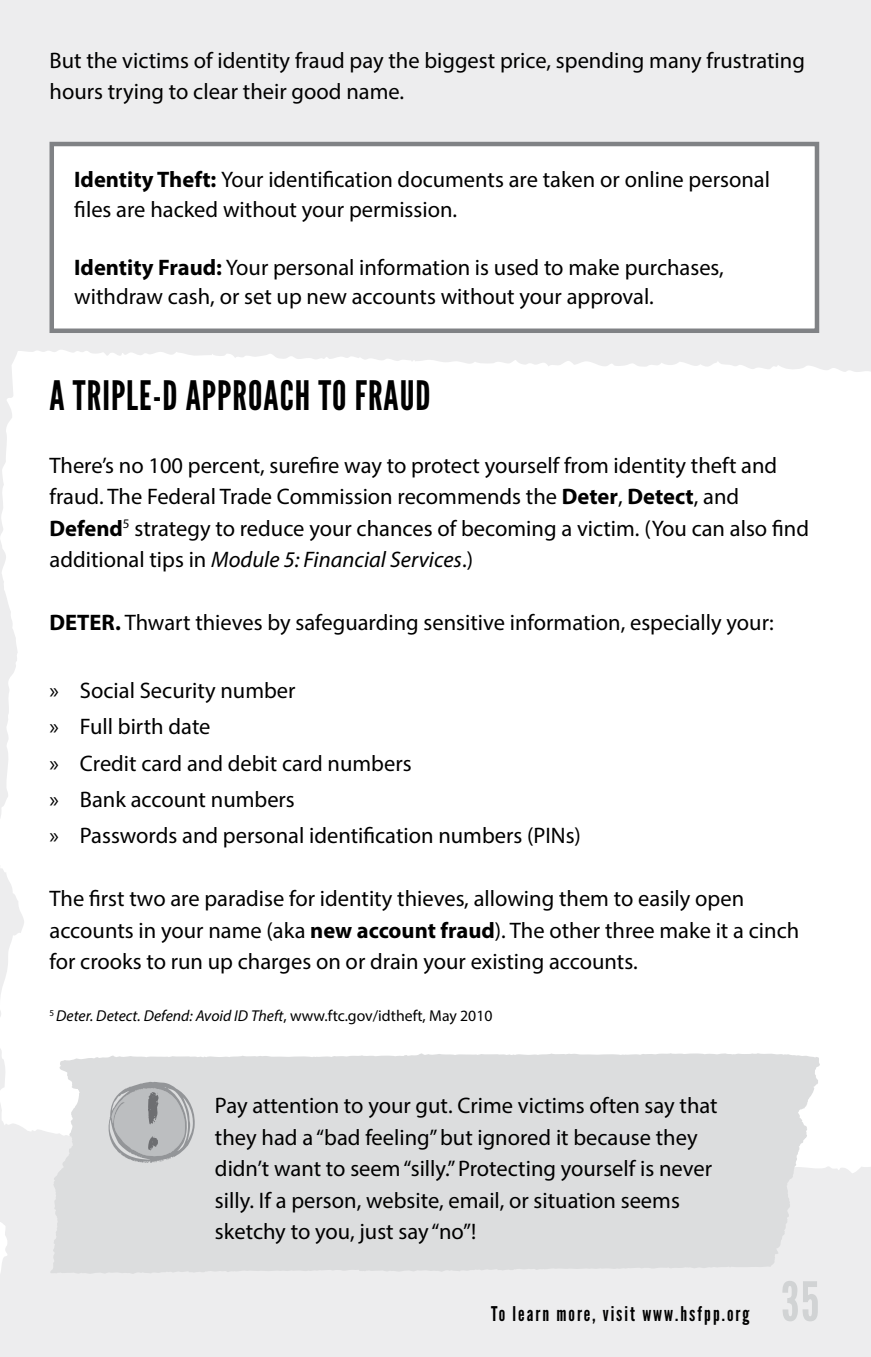
<style>
.page{position:relative;width:871px;height:1357px;background:#ededee}
.page>*{position:absolute;margin:0;border:0;box-sizing:border-box;transform-origin:0 0}
.t1{font:54px "League Gothic";color:#d1d3d4}
.t2{font:40.5px "League Gothic";letter-spacing:.025em;color:#000}
.t3{font:22.5px/31.5px "Myriad Pro";color:#000}
.t4{font:20.25px "League Gothic";letter-spacing:.095em;color:#000}
.t5{font:italic 15.75px "Myriad Pro";color:#000}
.s1{font-weight:700}
.s2{font-style:italic}
.s3{font-style:normal}
</style>
<div class="page">
<svg style="left:0;top:1222px;width:7px;height:50px"></svg>
<div style="left:0;top:350px;width:871px;height:823px;background:#fff"></div>
<div style="left:52px;top:144px;width:765px;height:187px;background:#fff"></div>
<div style="left:50px;top:142px;width:769px;height:191px;border:4px solid #808285"></div>
<svg style="left:49px;top:1053px;width:772px;height:221px;fill:#dcddde"></svg>
<svg style="left:106px;top:1081px;width:89px;height:82px"></svg>
<p class="t3" style="left:50px;top:44px;width:757px">But the victims of identity fraud pay the biggest price, spending many frustrating hours trying to clear their good name.</p>
<p class="t3" style="left:74px;top:165px;width:697px;line-height:29.2px"><span class="s1">Identity Theft:</span> Your identification documents are taken or online personal files are hacked without your permission.</p>
<p class="t3" style="left:74px;top:253px;width:651px;line-height:29.2px"><span class="s1">Identity Fraud:</span> Your personal information is used to make purchases, withdraw cash, or set up new accounts without your approval.</p>
<h2 class="t2" style="left:50px;top:372px;width:383px">A Triple-D Approach to Fraud</h2>
<p class="t3" style="left:50px;top:449px;width:761px">There’s no 100 percent, surefire way to protect yourself from identity theft and fraud. The Federal Trade Commission recommends the <span class="s1">Deter</span>, <span class="s1">Detect</span>, and <span class="s1">Defend</span><sup>5</sup> strategy to reduce your chances of becoming a victim. (You can also find additional tips in <span class="s2">Module 5: Financial Services</span>.)</p>
<p class="t3" style="left:50px;top:606px;width:726px"><span class="s1">DETER.</span> Thwart thieves by safeguarding sensitive information, especially your:</p>
<p class="t3" style="left:50px;top:672px;width:533px;line-height:36.4px">» Social Security number<br>» Full birth date<br>» Credit card and debit card numbers<br>» Bank account numbers<br>» Passwords and personal identification numbers (PINs)</p>
<p class="t3" style="left:50px;top:883px;width:751px">The first two are paradise for identity thieves, allowing them to easily open accounts in your name (aka <span class="s1">new account fraud</span>). The other three make it a cinch for crooks to run up charges on or drain your existing accounts.</p>
<p class="t5" style="left:50px;top:1006px;width:444px"><sup>5</sup> Deter. Detect. Defend: Avoid ID Theft<span class="s3">, www.ftc.gov/idtheft, May 2010</span></p>
<p class="t3" style="left:215px;top:1089px;width:504px">Pay attention to your gut. Crime victims often say that they had a “bad feeling” but ignored it because they didn’t want to seem “silly.” Protecting yourself is never silly. If a person, website, email, or situation seems sketchy to you, just say “no”!</p>
<p class="t4" style="left:491px;top:1302px;width:260px">To learn more, visit www.hsfpp.org</p>
<h1 class="t1" style="left:781px;top:1270px;width:40px">35</h1>
</div>
